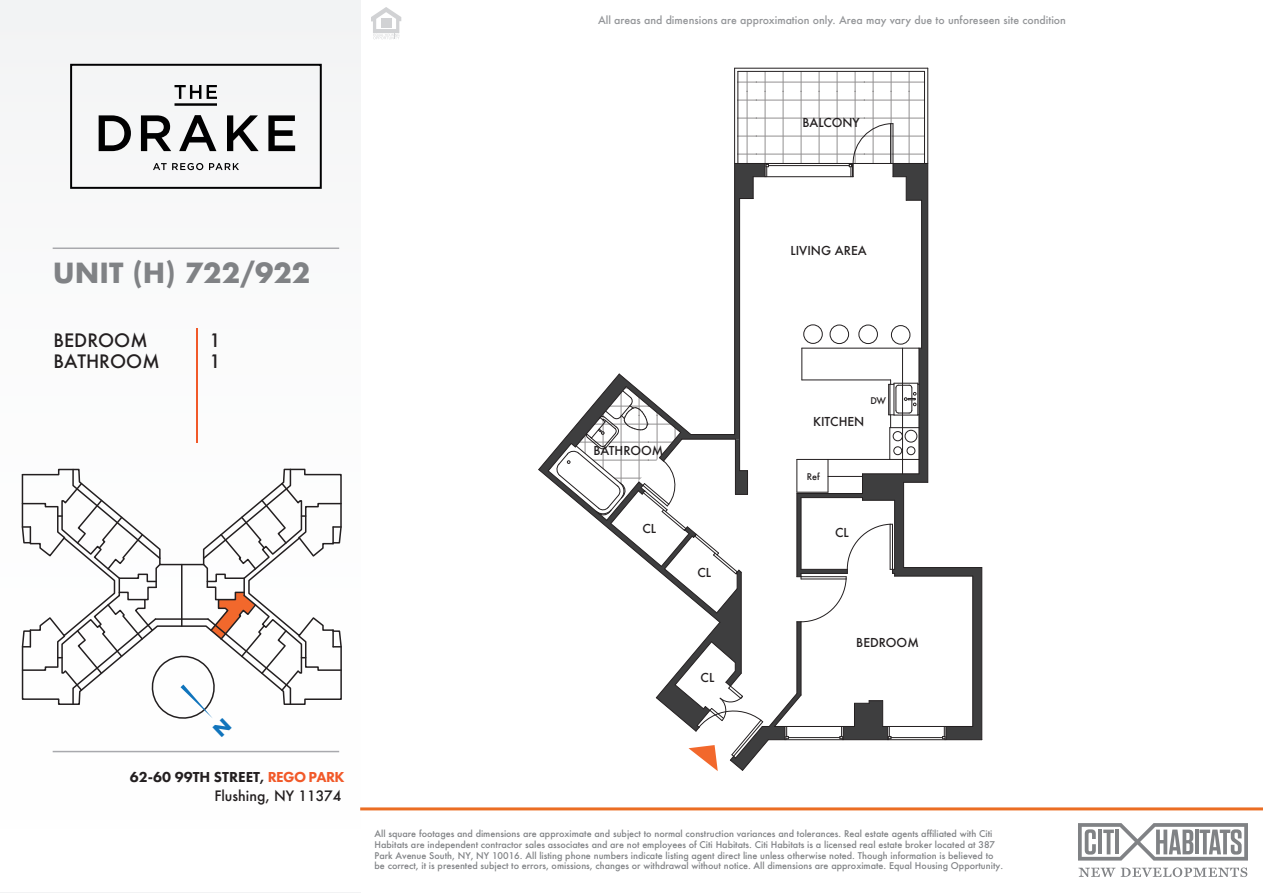
<style>
.page{position:relative;width:1263px;height:893px;background:#fff}
.page>*{position:absolute;margin:0;border:0;box-sizing:border-box;transform-origin:0 0}
.t1{font:700 27px "Futura";color:#808285}
.t2{font:500 18px "Futura";color:#231f20}
.t3{font:800 15px "Futura PT";color:#231f20}
.t4{font:500 13.95px "Futura";color:#231f20}
.t5{font:500 12px "Futura";color:#231f20}
.t6{font:500 10.5px "Futura";color:#939598}
.t7{font:500 9px/10.8px "Futura";color:#808285}
.t8{font:500 9px "Futura";color:#231f20}
.s1{color:#f15929}
</style>
<div class="page">
<div style="left:0;top:0;width:360px;height:891px;background:#fafbfb"></div>
<hr style="left:53px;top:751px;width:286px;height:1px;background:#a8a9ad">
<hr style="left:360px;top:807px;width:903px;height:3px;background:#eb6d23">
<svg style="left:371px;top:7px;width:30px;height:32px"></svg>
<svg style="left:1078px;top:868px;width:37px;height:9px"></svg>
<svg style="left:1121px;top:867px;width:126px;height:10px"></svg>
<svg style="left:1078px;top:823px;width:170px;height:38px"></svg>
<div style="left:70px;top:64px;width:252px;height:125px;border:2px solid #000001"></div>
<svg style="left:174px;top:85px;width:27px;height:14px"></svg>
<svg style="left:207px;top:85px;width:10px;height:14px"></svg>
<hr style="left:174px;top:103px;width:43px;height:3px;background:#000001">
<svg style="left:153px;top:163px;width:50px;height:7px"></svg>
<svg style="left:209px;top:163px;width:30px;height:7px"></svg>
<svg style="left:99px;top:115px;width:32px;height:36px"></svg>
<svg style="left:141px;top:115px;width:30px;height:36px"></svg>
<svg style="left:179px;top:115px;width:37px;height:36px"></svg>
<svg style="left:227px;top:115px;width:32px;height:36px"></svg>
<svg style="left:268px;top:115px;width:27px;height:36px"></svg>
<hr style="left:197px;top:328px;width:1px;height:115px;background:#f15929">
<hr style="left:53px;top:248px;width:286px;height:1px;background:#a8a9ad">
<svg style="left:618px;top:164px;width:123px;height:210px"></svg>
<svg style="left:797px;top:163px;width:184px;height:576px"></svg>
<hr style="left:893px;top:163px;width:35px;height:1px;background:#231f20">
<hr style="left:768px;top:165px;width:81px;height:1px;background:#231f20">
<hr style="left:891px;top:737px;width:52px;height:1px;background:#231f20">
<div style="left:891px;top:325px;width:19px;height:19px;border:1px solid #231f20;border-radius:50%"></div>
<div style="left:859px;top:325px;width:19px;height:19px;border:1px solid #231f20;border-radius:50%"></div>
<div style="left:803px;top:325px;width:19px;height:19px;border:1px solid #231f20;border-radius:50%"></div>
<div style="left:830px;top:325px;width:19px;height:19px;border:1px solid #231f20;border-radius:50%"></div>
<hr style="left:902px;top:348px;width:1px;height:126px;background:#231f20">
<hr style="left:768px;top:739px;width:214px;height:1px;background:#231f20">
<hr style="left:981px;top:567px;width:1px;height:173px;background:#231f20">
<hr style="left:903px;top:567px;width:79px;height:1px;background:#231f20">
<hr style="left:924px;top:71px;width:1px;height:92px;background:#231f20">
<hr style="left:972px;top:576px;width:1px;height:150px;background:#231f20">
<hr style="left:927px;top:68px;width:1px;height:414px;background:#231f20">
<hr style="left:735px;top:68px;width:193px;height:1px;background:#231f20">
<hr style="left:734px;top:68px;width:1px;height:366px;background:#231f20">
<hr style="left:895px;top:576px;width:78px;height:1px;background:#231f20">
<svg style="left:942px;top:727px;width:5px;height:13px"></svg>
<hr style="left:883px;top:726px;width:90px;height:1px;background:#231f20">
<hr style="left:735px;top:163px;width:30px;height:1px;background:#231f20">
<hr style="left:739px;top:199px;width:1px;height:272px;background:#231f20">
<svg style="left:740px;top:164px;width:29px;height:35px"></svg>
<hr style="left:802px;top:348px;width:1px;height:32px;background:#231f20">
<hr style="left:802px;top:348px;width:117px;height:1px;background:#231f20">
<hr style="left:919px;top:348px;width:1px;height:126px;background:#231f20">
<hr style="left:921px;top:200px;width:1px;height:148px;background:#231f20">
<hr style="left:765px;top:163px;width:87px;height:1px;background:#231f20">
<svg style="left:849px;top:163px;width:72px;height:38px"></svg>
<hr style="left:765px;top:176px;width:88px;height:1px;background:#231f20">
<svg style="left:738px;top:71px;width:186px;height:92px"></svg>
<svg style="left:538px;top:374px;width:390px;height:397px"></svg>
<svg style="left:21px;top:468px;width:321px;height:251px"></svg>
<p class="t6" style="left:598px;top:13px;width:469px">All areas and dimensions are approximation only. Area may vary due to unforeseen site condition</p>
<h3 class="t5" style="left:803px;top:114px;width:59px">BALCONY</h3>
<h1 class="t1" style="left:53px;top:253px;width:259px">UNIT (H) 722/922</h1>
<h2 class="t2" style="left:53px;top:328px;width:96px">BEDROOM</h2>
<h2 class="t2" style="left:209px;top:328px;width:13px">1</h2>
<h2 class="t2" style="left:53px;top:349px;width:108px">BATHROOM</h2>
<h2 class="t2" style="left:209px;top:349px;width:13px">1</h2>
<h3 class="t5" style="left:790px;top:242px;width:78px">LIVING AREA</h3>
<p class="t8" style="left:870px;top:394px;width:17px">DW</p>
<h3 class="t5" style="left:593px;top:443px;width:71px">BATHROOM</h3>
<h3 class="t5" style="left:813px;top:414px;width:53px">KITCHEN</h3>
<p class="t8" style="left:807px;top:470px;width:14px">Ref</p>
<h3 class="t5" style="left:642px;top:520px;width:15px">CL</h3>
<h3 class="t5" style="left:835px;top:525px;width:15px">CL</h3>
<h3 class="t5" style="left:697px;top:564px;width:15px">CL</h3>
<h3 class="t5" style="left:701px;top:669px;width:15px">CL</h3>
<h3 class="t5" style="left:856px;top:634px;width:64px">BEDROOM</h3>
<h3 class="t3" style="left:130px;top:767px;width:216px">62-60 99TH STREET, <span class="s1">REGO PARK</span></h3>
<h3 class="t4" style="left:214px;top:786px;width:129px">Flushing, NY 11374</h3>
<p class="t7" style="left:375px;top:828px;width:630px">All square footages and dimensions are approximate and subject to normal construction variances and tolerances. Real estate agents affiliated with Citi Habitats are independent contractor sales associates and are not employees of Citi Habitats. Citi Habitats is a licensed real estate broker located at 387<br>Park Avenue South, NY, NY 10016. All listing phone numbers indicate listing agent direct line unless otherwise noted. Though information is believed to be correct, it is presented subject to errors, omissions, changes or withdrawal without notice. All dimensions are approximate. Equal Housing Opportunity.</p>
</div>
